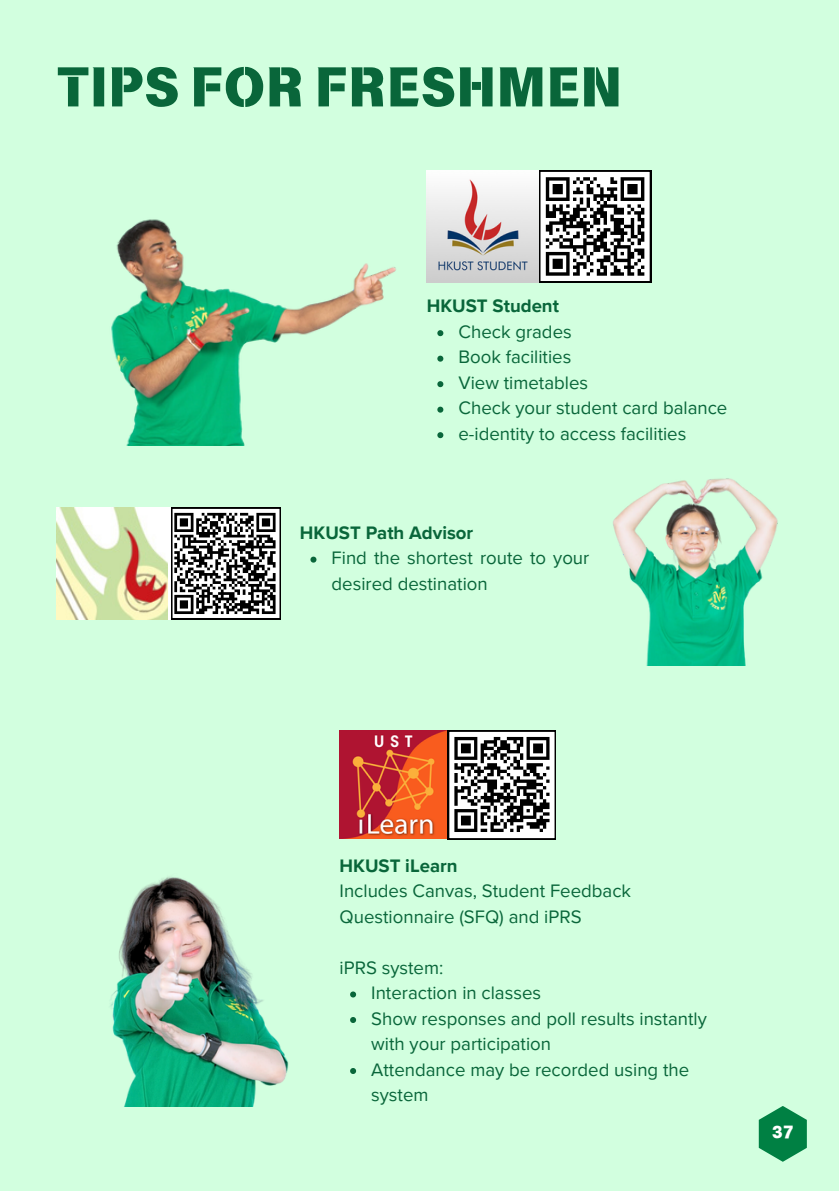
<style>
.page{position:relative;width:839px;height:1191px;background:#fff}
.page>*{position:absolute;margin:0;border:0;box-sizing:border-box;transform-origin:0 0}
.t1{font:52px "Canva Title Bole Latin";color:#09663a}
.t2{font:18.6px/25.6px "Proxima Nova";color:#09663a}
.t3{font:700 18.6px "Proxima Nova";color:#09663a}
.t4{font:17px "Canva Title Bole Latin";color:#fff}
</style>
<div class="page">
<div style="left:0;top:0;width:838px;height:1191px;background:#d2ffdf"></div>
<img style="left:427px;top:170px;width:112px;height:113px">
<img style="left:111px;top:219px;width:285px;height:227px">
<img style="left:613px;top:478px;width:165px;height:188px">
<img style="left:57px;top:507px;width:112px;height:113px">
<div style="left:169px;top:507px;width:112px;height:113px;background:#fff"></div>
<img style="left:110px;top:876px;width:179px;height:231px">
<img style="left:339px;top:730px;width:108px;height:108px">
<svg style="left:758px;top:1106px;width:48px;height:56px"></svg>
<svg style="left:539px;top:170px;width:112px;height:112px"></svg>
<svg style="left:171px;top:507px;width:109px;height:112px"></svg>
<svg style="left:448px;top:730px;width:108px;height:110px"></svg>
<svg style="left:437px;top:330px;width:6px;height:6px"></svg>
<svg style="left:437px;top:356px;width:6px;height:6px"></svg>
<svg style="left:437px;top:381px;width:6px;height:6px"></svg>
<svg style="left:437px;top:407px;width:6px;height:6px"></svg>
<svg style="left:437px;top:432px;width:6px;height:6px"></svg>
<svg style="left:310px;top:557px;width:6px;height:6px"></svg>
<svg style="left:350px;top:992px;width:6px;height:6px"></svg>
<svg style="left:350px;top:1017px;width:6px;height:6px"></svg>
<svg style="left:350px;top:1068px;width:6px;height:6px"></svg>
<h1 class="t1" style="left:57px;top:61px;width:567px">TIPS FOR FRESHMEN</h1>
<p class="t3" style="left:427px;top:295px;width:134px">HKUST Student</p>
<p class="t2" style="left:458px;top:319px;width:270px">Check grades<br>Book facilities<br>View timetables<br>Check your student card balance e-identity to access facilities</p>
<p class="t3" style="left:300px;top:522px;width:175px">HKUST Path Advisor</p>
<p class="t2" style="left:331px;top:546px;width:259px">Find the shortest route to your desired destination</p>
<p class="t3" style="left:339px;top:854px;width:119px">HKUST iLearn</p>
<p class="t2" style="left:339px;top:878px;width:293px">Includes Canvas, Student Feedback<br>Questionnaire (SFQ) and iPRS</p>
<p class="t2" style="left:371px;top:955px;width:337px;text-indent:-32px">iPRS system:<br>Interaction in classes<br>Show responses and poll results instantly with your participation<br>Attendance may be recorded using the system</p>
<p class="t4" style="left:771px;top:1124px;width:23px">37</p>
</div>
